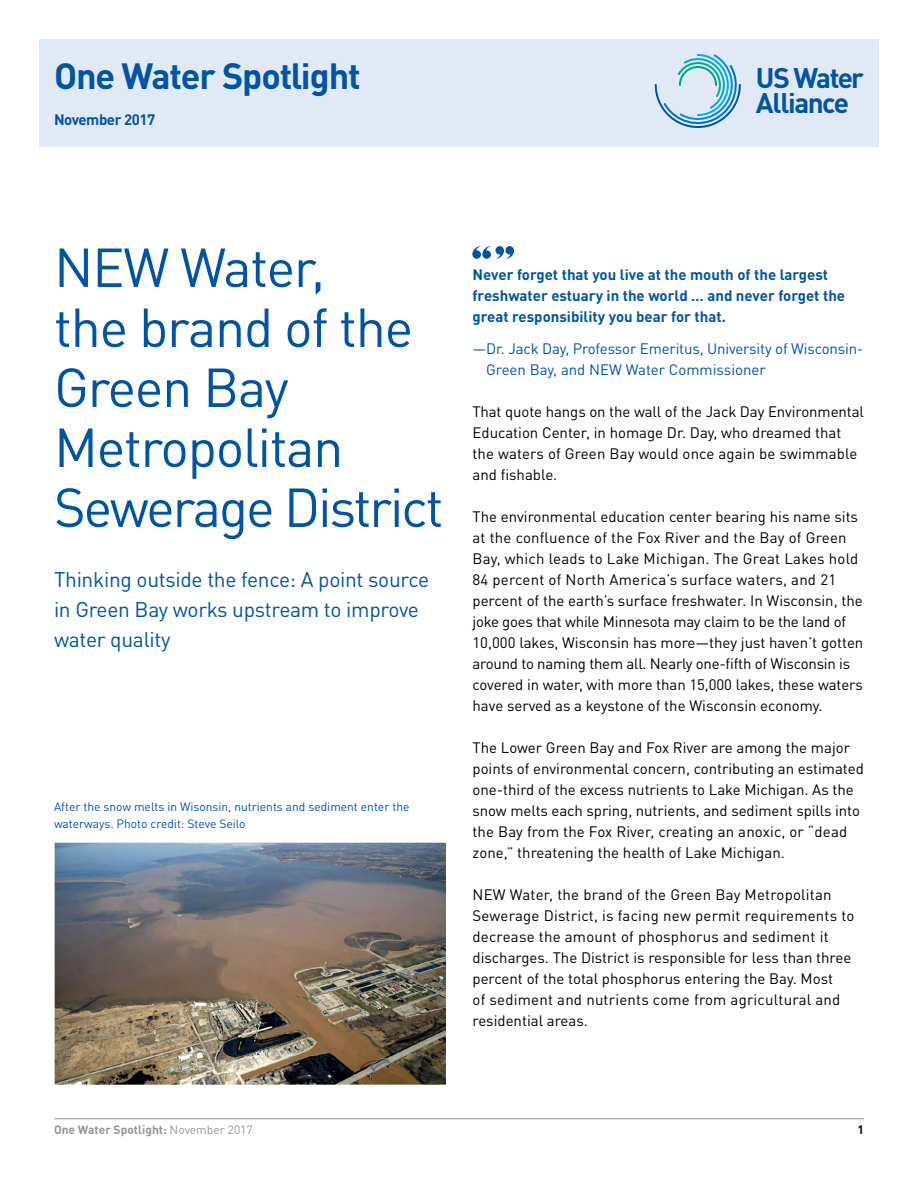
<style>
.page{position:relative;width:918px;height:1188px;background:#fff}
.page>*{position:absolute;margin:0;border:0;box-sizing:border-box;transform-origin:0 0}
.t1{font:54px/60px "DIN Pro";letter-spacing:-.025em;color:#0054a6}
.t2{font:700 36px "DIN Pro";letter-spacing:-.03em;color:#0054a6}
.t3{font:700 28.05px/25.2px "DIN Pro";letter-spacing:-.055em;color:#0054a6}
.t4{font:21px/30px "DIN Pro";letter-spacing:-.015em;color:#0054a6}
.t5{font:15px/21px "DIN Pro";color:#000}
.t6{font:700 15px/21.3px "DIN Pro";color:#0054a6}
.t7{font:15px/21px "DIN Pro";letter-spacing:-.01em;color:#0054a6}
.t8{font:700 15px "DIN Pro";letter-spacing:-.03em;color:#0054a6}
.t9{font:12px/16.5px "DIN Pro";color:#0054a6}
.t10{font:700 12px "DIN Pro";color:#939598}
.t11{font:700 12px "DIN Pro";color:#000}
.s1{font-weight:400}
</style>
<div class="page">
<hr style="left:54px;top:1119px;width:810px;height:1px;background:#939598">
<img style="left:54px;top:843px;width:392px;height:241px">
<div style="left:39px;top:39px;width:840px;height:107px;background:#e1e8f6"></div>
<svg style="left:655px;top:54px;width:86px;height:74px"></svg>
<svg style="left:472px;top:246px;width:42px;height:13px"></svg>
<h2 class="t2" style="left:54px;top:46px;width:308px">One Water Spotlight</h2>
<p class="t8" style="left:54px;top:107px;width:103px">November 2017</p>
<h3 class="t3" style="left:756px;top:62px;width:110px">US Water<br>Alliance</h3>
<h1 class="t1" style="left:54px;top:232px;width:391px">NEW Water,<br>the brand of the<br>Green Bay<br>Metropolitan<br>Sewerage District</h1>
<h3 class="t4" style="left:54px;top:562px;width:377px">Thinking outside the fence: A point source in Green Bay works upstream to improve water quality</h3>
<p class="t9" style="left:54px;top:798px;width:357px">After the snow melts in Wisonsin, nutrients and sediment enter the waterways. Photo credit: Steve Seilo</p>
<p class="t6" style="left:472px;top:262px;width:374px">Never forget that you live at the mouth of the largest freshwater estuary in the world … and never forget the great responsibility you bear for that.</p>
<p class="t7" style="left:486px;top:336px;width:379px;text-indent:-14px">—Dr. Jack Day, Professor Emeritus, University of Wisconsin-<br>Green Bay, and NEW Water Commissioner</p>
<p class="t5" style="left:472px;top:399px;width:393px">That quote hangs on the wall of the Jack Day Environmental Education Center, in homage Dr. Day, who dreamed that the waters of Green Bay would once again be swimmable and fishable.</p>
<p class="t5" style="left:472px;top:504px;width:392px">The environmental education center bearing his name sits at the confluence of the Fox River and the Bay of Green Bay, which leads to Lake Michigan. The Great Lakes hold 84 percent of North America’s surface waters, and 21 percent of the earth’s surface freshwater. In Wisconsin, the joke goes that while Minnesota may claim to be the land of 10,000 lakes, Wisconsin has more—they just haven’t gotten around to naming them all. Nearly one-fifth of Wisconsin is covered in water, with more than 15,000 lakes, these waters have served as a keystone of the Wisconsin economy.</p>
<p class="t5" style="left:472px;top:735px;width:393px">The Lower Green Bay and Fox River are among the major points of environmental concern, contributing an estimated one-third of the excess nutrients to Lake Michigan. As the snow melts each spring, nutrients, and sediment spills into the Bay from the Fox River, creating an anoxic, or “dead zone,” threatening the health of Lake Michigan.</p>
<p class="t5" style="left:472px;top:882px;width:383px">NEW Water, the brand of the Green Bay Metropolitan Sewerage District, is facing new permit requirements to decrease the amount of phosphorus and sediment it discharges. The District is responsible for less than three percent of the total phosphorus entering the Bay. Most<br>of sediment and nutrients come from agricultural and residential areas.</p>
<p class="t10" style="left:54px;top:1120px;width:200px">One Water Spotlight: <span class="s1">November 2017</span></p>
<p class="t11" style="left:857px;top:1120px;width:8px">1</p>
</div>
